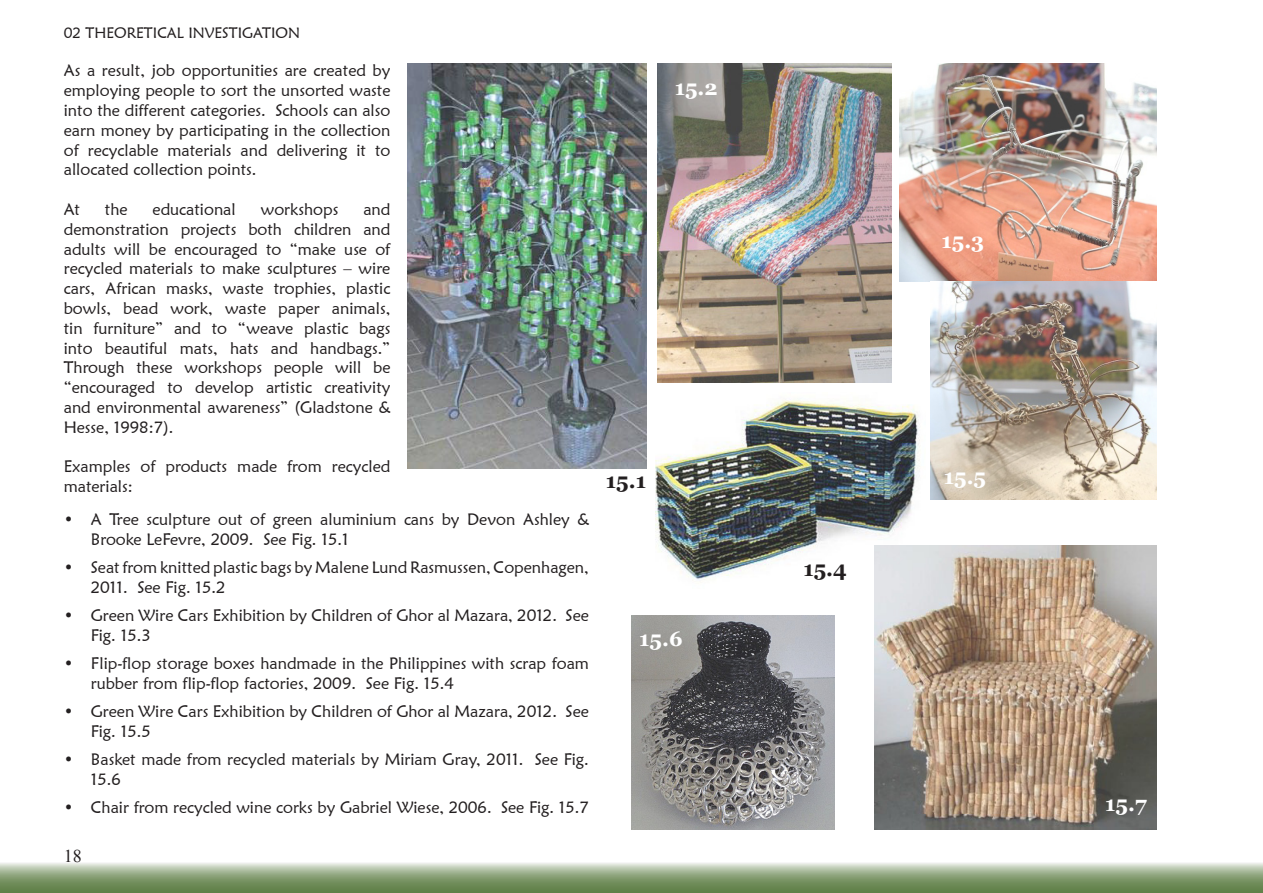
<style>
.page{position:relative;width:1263px;height:893px;background:#fff}
.page>*{position:absolute;margin:0;border:0;box-sizing:border-box;transform-origin:0 0}
.t1{font:700 21px "Georgia";color:#fff}
.t2{font:700 21px "Georgia";color:#231f20}
.t3{font:18px "Times New Roman";color:#231f20}
.t4{font:16.5px/19.8px "Maiandra GD";color:#231f20}
.t5{font:15px "Maiandra GD";color:#231f20}
</style>
<div class="page">
<svg style="left:0;top:863px;width:1263px;height:30px;background:#8fa57e"></svg>
<img style="left:656px;top:399px;width:269px;height:190px">
<img style="left:407px;top:64px;width:240px;height:405px">
<img style="left:657px;top:64px;width:234px;height:319px">
<img style="left:899px;top:64px;width:258px;height:218px">
<img style="left:875px;top:546px;width:281px;height:283px">
<img style="left:931px;top:282px;width:226px;height:217px">
<img style="left:631px;top:615px;width:203px;height:214px">
<p class="t5" style="left:64px;top:23px;width:238px">02 THEORETICAL INVESTIGATION</p>
<p class="t4" style="left:64px;top:60px;width:328px;text-align:justify">As a result, job opportunities are created by employing people to sort the unsorted waste into the different categories. Schools can also earn money by participating in the collection of recyclable materials and delivering it to allocated collection points.</p>
<p class="t4" style="left:64px;top:199px;width:18px">At</p>
<p class="t4" style="left:105px;top:199px;width:24px">the</p>
<p class="t4" style="left:153px;top:199px;width:85px">educational</p>
<p class="t4" style="left:261px;top:199px;width:79px">workshops</p>
<p class="t4" style="left:64px;top:199px;width:328px;text-align:justify;text-indent:300px">and demonstration projects both children and adults will be encouraged to “make use of recycled materials to make sculptures – wire cars, African masks, waste trophies, plastic bowls, bead work, waste paper animals, tin furniture” and to “weave plastic bags into beautiful mats, hats and handbags.” Through these workshops people will be “encouraged to develop artistic creativity and environmental awareness” (Gladstone &amp; Hesse, 1998:7).</p>
<p class="t4" style="left:64px;top:456px;width:328px">Examples of products made from recycled materials:</p>
<p class="t4" style="left:91px;top:509px;width:500px;text-indent:-27px">• A Tree sculpture out of green aluminium cans by Devon Ashley &amp;<br>Brooke LeFevre, 2009. See Fig. 15.1</p>
<p class="t4" style="left:91px;top:557px;width:500px;text-indent:-27px">• Seat from knitted plastic bags by Malene Lund Rasmussen, Copenhagen,<br>2011. See Fig. 15.2</p>
<p class="t4" style="left:91px;top:605px;width:500px;text-indent:-27px">• Green Wire Cars Exhibition by Children of Ghor al Mazara, 2012. See<br>Fig. 15.3</p>
<p class="t4" style="left:91px;top:653px;width:500px;text-indent:-27px">• Flip-flop storage boxes handmade in the Philippines with scrap foam rubber from flip-flop factories, 2009. See Fig. 15.4</p>
<p class="t4" style="left:91px;top:701px;width:500px;text-indent:-27px">• Green Wire Cars Exhibition by Children of Ghor al Mazara, 2012. See<br>Fig. 15.5</p>
<p class="t4" style="left:91px;top:749px;width:500px;text-indent:-27px">• Basket made from recycled materials by Miriam Gray, 2011. See Fig.<br>15.6</p>
<p class="t4" style="left:64px;top:797px;width:527px">• Chair from recycled wine corks by Gabriel Wiese, 2006. See Fig. 15.7</p>
<p class="t3" style="left:64px;top:843px;width:19px">18</p>
<p class="t1" style="left:675px;top:74px;width:44px">15.2</p>
<p class="t2" style="left:606px;top:467px;width:42px">15.1</p>
<p class="t1" style="left:639px;top:625px;width:45px">15.6</p>
<p class="t2" style="left:803px;top:556px;width:45px">15.4</p>
<p class="t1" style="left:941px;top:228px;width:44px">15.3</p>
<p class="t1" style="left:944px;top:463px;width:44px">15.5</p>
<p class="t1" style="left:1105px;top:790px;width:43px">15.7</p>
</div>
